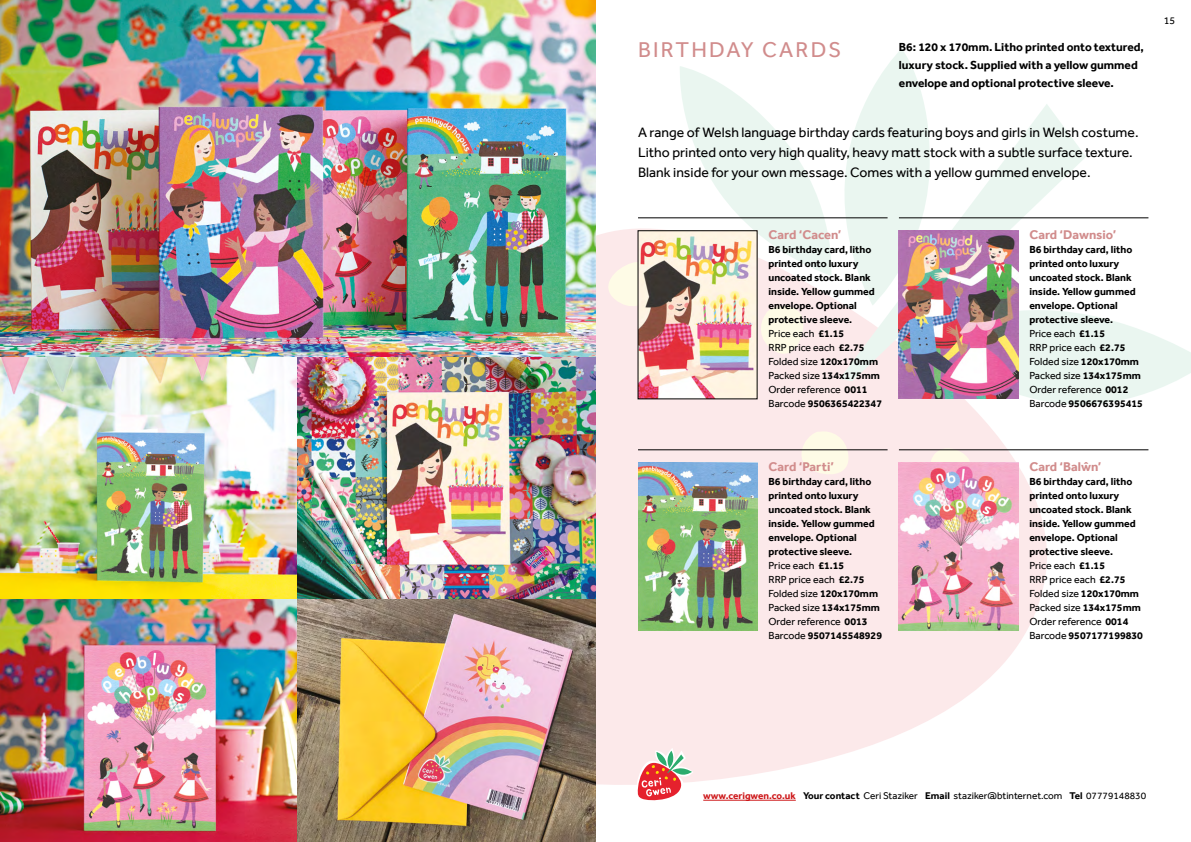
<style>
.page{position:relative;width:1191px;height:842px;background:#fff}
.page>*{position:absolute;margin:0;border:0;box-sizing:border-box;transform-origin:0 0}
.t1{font:22px "Effra";letter-spacing:.1em;color:#d18c8c}
.t2{font:14px/20px "Effra";color:#000}
.t3{font:700 13px "Effra";color:#d18c8c}
.t4{font:700 12px/18px "Effra";color:#000}
.t5{font:700 10.5px/14px "Effra";color:#000}
.t6{font:10.5px "Effra";color:#000}
.t7{font:10px "Effra";color:#000}
.s1{font-weight:400}
.s2{font-weight:700;color:#cd1719}
.s3{font-weight:700}
</style>
<div class="page">
<svg style="left:595px;top:207px;width:476px;height:594px;fill:#fce9ea"></svg>
<svg style="left:925px;top:443px;width:48px;height:20px"></svg>
<svg style="left:667px;top:49px;width:524px;height:359px"></svg>
<svg style="left:599px;top:258px;width:39px;height:54px"></svg>
<svg style="left:794px;top:430px;width:56px;height:48px"></svg>
<hr style="left:703px;top:800px;width:93px;height:1px;background:#cd1719">
<img style="left:640px;top:233px;width:115px;height:164px">
<hr style="left:638px;top:218px;width:249px;height:1px;background:#000">
<img style="left:0;top:0;width:595px;height:357px">
<img style="left:0;top:357px;width:298px;height:243px">
<img style="left:0;top:600px;width:298px;height:242px">
<img style="left:298px;top:357px;width:297px;height:243px">
<img style="left:298px;top:600px;width:297px;height:242px">
<img style="left:899px;top:231px;width:119px;height:168px">
<hr style="left:899px;top:218px;width:249px;height:1px;background:#000">
<img style="left:638px;top:463px;width:119px;height:168px">
<hr style="left:638px;top:450px;width:249px;height:1px;background:#000">
<img style="left:899px;top:463px;width:119px;height:168px">
<hr style="left:899px;top:450px;width:249px;height:1px;background:#000">
<svg style="left:636px;top:748px;width:60px;height:53px"></svg>
<h1 class="t1" style="left:638px;top:37px;width:205px">BIRTHDAY CARDS</h1>
<p class="t4" style="left:899px;top:37px;width:246px">B6: 120 x 170mm. Litho printed onto textured, luxury stock. Supplied with a yellow gummed envelope and optional protective sleeve.</p>
<p class="t2" style="left:638px;top:122px;width:502px">A range of Welsh language birthday cards featuring boys and girls in Welsh costume.<br>Litho printed onto very high quality, heavy matt stock with a subtle surface texture.<br>Blank inside for your own message. Comes with a yellow gummed envelope.</p>
<p class="t3" style="left:768px;top:227px;width:74px">Card ‘Cacen’</p>
<p class="t5" style="left:768px;top:243px;width:115px">B6 birthday card, litho printed onto luxury uncoated stock. Blank inside. Yellow gummed envelope. Optional protective sleeve.<br><span class="s1">Price each</span> £1.15<br><span class="s1">RRP price each</span> £2.75<br><span class="s1">Folded size</span> 120x170mm<br><span class="s1">Packed size</span> 134x175mm<br><span class="s1">Order reference</span> 0011<br><span class="s1">Barcode</span> 9506365422347</p>
<p class="t3" style="left:1029px;top:227px;width:89px">Card ‘Dawnsio’</p>
<p class="t5" style="left:1029px;top:243px;width:115px">B6 birthday card, litho printed onto luxury uncoated stock. Blank inside. Yellow gummed envelope. Optional protective sleeve.<br><span class="s1">Price each</span> £1.15<br><span class="s1">RRP price each</span> £2.75<br><span class="s1">Folded size</span> 120x170mm<br><span class="s1">Packed size</span> 134x175mm<br><span class="s1">Order reference</span> 0012<br><span class="s1">Barcode</span> 9506676395415</p>
<p class="t6" style="left:1163px;top:14px;width:13px">15</p>
<p class="t3" style="left:768px;top:459px;width:67px">Card ‘Parti’</p>
<p class="t5" style="left:768px;top:475px;width:115px">B6 birthday card, litho printed onto luxury uncoated stock. Blank inside. Yellow gummed envelope. Optional protective sleeve.<br><span class="s1">Price each</span> £1.15<br><span class="s1">RRP price each</span> £2.75<br><span class="s1">Folded size</span> 120x170mm<br><span class="s1">Packed size</span> 134x175mm<br><span class="s1">Order reference</span> 0013<br><span class="s1">Barcode</span> 9507145548929</p>
<p class="t3" style="left:1029px;top:459px;width:74px">Card ‘Balŵn’</p>
<p class="t5" style="left:1029px;top:475px;width:115px">B6 birthday card, litho printed onto luxury uncoated stock. Blank inside. Yellow gummed envelope. Optional protective sleeve.<br><span class="s1">Price each</span> £1.15<br><span class="s1">RRP price each</span> £2.75<br><span class="s1">Folded size</span> 120x170mm<br><span class="s1">Packed size</span> 134x175mm<br><span class="s1">Order reference</span> 0014<br><span class="s1">Barcode</span> 9507177199830</p>
<p class="t7" style="left:703px;top:790px;width:444px"><span class="s2">www.cerigwen.co.uk</span> <span class="s3">Your contact</span> Ceri Staziker <span class="s3">Email</span> staziker@btinternet.com <span class="s3">Tel</span> 07779148830</p>
</div>
